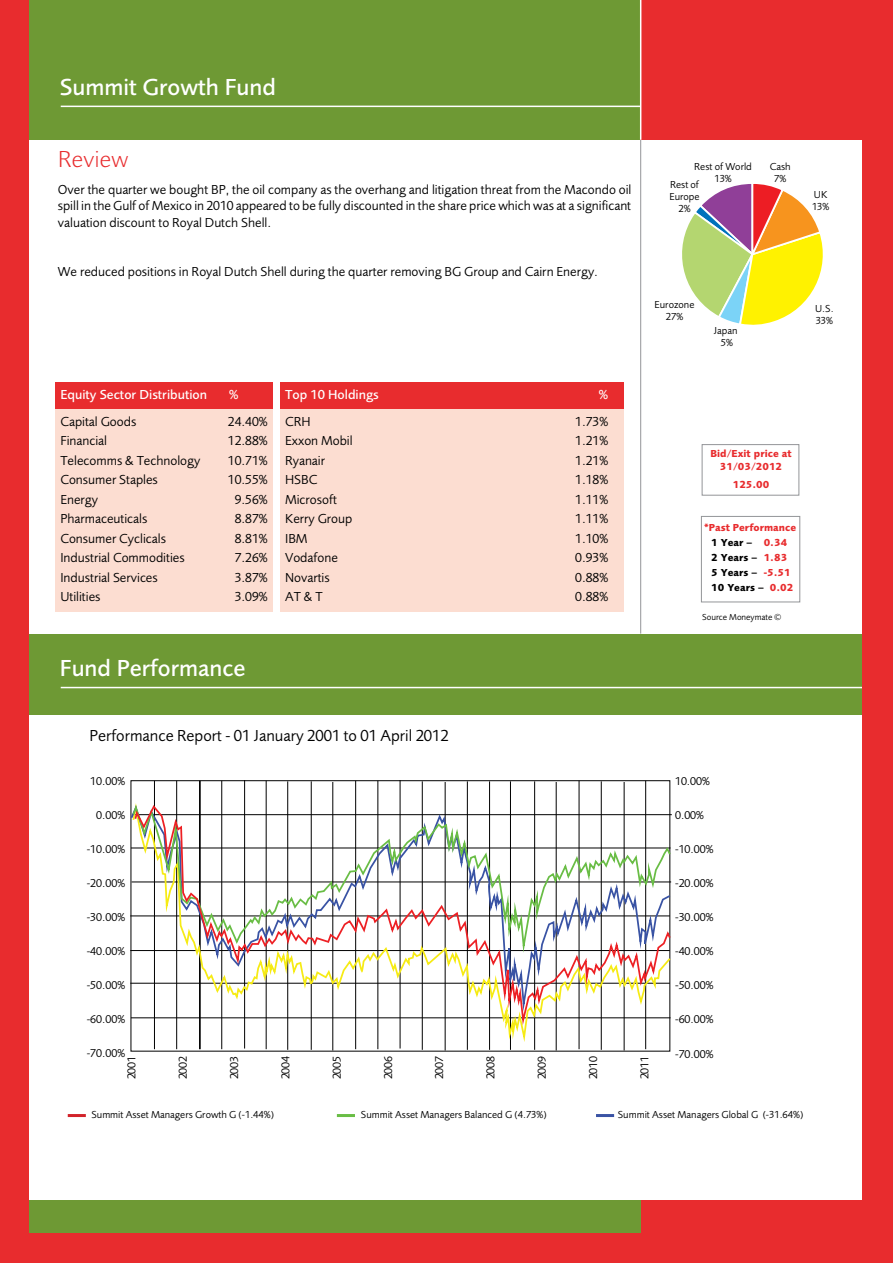
<style>
.page{position:relative;width:893px;height:1263px;background:#fff}
.page>*{position:absolute;margin:0;border:0;box-sizing:border-box;transform-origin:0 0}
.t1{font:500 24px "Foundry Sans";color:#fff}
.t2{font:300 24px "Foundry Sans";color:#e82c2e}
.t3{font:16.5px "Foundry Sans";color:#000}
.t4{font:13.5px/16.5px "Foundry Sans";color:#000;text-align:justify}
.t5{font:500 13.5px "Foundry Sans";color:#fff}
.t6{font:11.85px "Foundry Sans";color:#000}
.t7{font:10.5px/12px "Foundry Sans";color:#000;text-align:center}
.t8{font:700 10.5px/15px "Foundry Sans";color:#e82c2e;text-align:center}
.t9{font:9px "Foundry Sans";color:#000}
.s1{color:#000}
</style>
<div class="page">
<div style="left:0;top:1233px;width:876px;height:30px;background:#e82c2e"></div>
<div style="left:641px;top:1201px;width:236px;height:47px;background:#e82c2e"></div>
<div style="left:29px;top:1201px;width:612px;height:32px;background:#6e9934"></div>
<div style="left:29px;top:634px;width:833px;height:80px;background:#6e9934"></div>
<div style="left:29px;top:0;width:612px;height:140px;background:#6e9934"></div>
<hr style="left:61px;top:687px;width:801px;height:1px;background:#fff">
<hr style="left:61px;top:106px;width:580px;height:1px;background:#fff">
<div style="left:55px;top:383px;width:218px;height:26px;background:#e82c2e"></div>
<div style="left:55px;top:409px;width:218px;height:203px;background:#fcddd1"></div>
<div style="left:280px;top:383px;width:344px;height:26px;background:#e82c2e"></div>
<div style="left:280px;top:409px;width:344px;height:203px;background:#fcddd1"></div>
<div style="left:702px;top:444px;width:97px;height:52px;background:#fff;border:1px solid #939598"></div>
<div style="left:701px;top:516px;width:99px;height:86px;background:#fff;border:1px solid #939598"></div>
<hr style="left:640px;top:140px;width:1px;height:494px;background:#939598">
<div style="left:0;top:0;width:29px;height:1263px;background:#e82c2e"></div>
<svg style="left:682px;top:184px;width:141px;height:141px"></svg>
<div style="left:641px;top:0;width:247px;height:140px;background:#e82c2e"></div>
<div style="left:862px;top:0;width:31px;height:1263px;background:#e82c2e"></div>
<hr style="left:154px;top:781px;width:1px;height:268px;background:#000">
<hr style="left:176px;top:781px;width:1px;height:268px;background:#000">
<hr style="left:200px;top:781px;width:1px;height:268px;background:#000">
<hr style="left:199px;top:781px;width:1px;height:268px;background:#000">
<hr style="left:221px;top:781px;width:1px;height:268px;background:#000">
<hr style="left:244px;top:780px;width:1px;height:268px;background:#000">
<hr style="left:266px;top:781px;width:1px;height:268px;background:#000">
<hr style="left:287px;top:781px;width:1px;height:269px;background:#000">
<hr style="left:311px;top:781px;width:1px;height:269px;background:#000">
<hr style="left:333px;top:782px;width:1px;height:268px;background:#000">
<hr style="left:355px;top:781px;width:1px;height:268px;background:#000">
<hr style="left:378px;top:781px;width:1px;height:268px;background:#000">
<hr style="left:400px;top:780px;width:1px;height:268px;background:#000">
<hr style="left:422px;top:781px;width:1px;height:269px;background:#000">
<hr style="left:445px;top:782px;width:1px;height:268px;background:#000">
<hr style="left:467px;top:781px;width:1px;height:269px;background:#000">
<hr style="left:489px;top:781px;width:1px;height:269px;background:#000">
<hr style="left:510px;top:781px;width:1px;height:269px;background:#000">
<hr style="left:534px;top:781px;width:1px;height:269px;background:#000">
<hr style="left:556px;top:782px;width:1px;height:268px;background:#000">
<hr style="left:579px;top:781px;width:1px;height:268px;background:#000">
<hr style="left:601px;top:781px;width:1px;height:269px;background:#000">
<hr style="left:624px;top:782px;width:1px;height:268px;background:#000">
<hr style="left:645px;top:781px;width:1px;height:268px;background:#000">
<svg style="left:131px;top:798px;width:540px;height:249px"></svg>
<svg style="left:133px;top:803px;width:539px;height:227px"></svg>
<hr style="left:640px;top:0;width:1px;height:140px;background:#fff">
<hr style="left:68px;top:1114px;width:18px;height:3px;background:#d2232a">
<hr style="left:337px;top:1114px;width:18px;height:3px;background:#69bd45">
<hr style="left:596px;top:1114px;width:18px;height:3px;background:#3a53a4">
<h1 class="t1" style="left:60px;top:73px;width:218px">Summit Growth Fund</h1>
<h1 class="t2" style="left:58px;top:146px;width:72px">Review</h1>
<p class="t4" style="left:58px;top:181px;width:575px">Over the quarter we bought BP, the oil company as the overhang and litigation threat from the Macondo oil spill in the Gulf of Mexico in 2010 appeared to be fully discounted in the share price which was at a significant valuation discount to Royal Dutch Shell.</p>
<p class="t4" style="left:58px;top:264px;width:542px">We reduced positions in Royal Dutch Shell during the quarter removing BG Group and Cairn Energy.</p>
<p class="t5" style="left:60px;top:387px;width:148px">Equity Sector Distribution</p>
<p class="t5" style="left:229px;top:387px;width:11px">%</p>
<p class="t4" style="left:60px;top:413px;width:77px">Capital Goods</p>
<p class="t4" style="left:228px;top:413px;width:41px">24.40%</p>
<p class="t4" style="left:60px;top:433px;width:48px">Financial</p>
<p class="t4" style="left:228px;top:433px;width:41px">12.88%</p>
<p class="t4" style="left:60px;top:452px;width:142px">Telecomms &amp; Technology</p>
<p class="t4" style="left:228px;top:452px;width:41px">10.71%</p>
<p class="t4" style="left:60px;top:472px;width:99px">Consumer Staples</p>
<p class="t4" style="left:228px;top:472px;width:41px">10.55%</p>
<p class="t4" style="left:60px;top:491px;width:39px">Energy</p>
<p class="t4" style="left:235px;top:491px;width:34px">9.56%</p>
<p class="t4" style="left:60px;top:511px;width:89px">Pharmaceuticals</p>
<p class="t4" style="left:235px;top:511px;width:34px">8.87%</p>
<p class="t4" style="left:60px;top:530px;width:107px">Consumer Cyclicals</p>
<p class="t4" style="left:235px;top:530px;width:34px">8.81%</p>
<p class="t4" style="left:60px;top:550px;width:126px">Industrial Commodities</p>
<p class="t4" style="left:235px;top:550px;width:34px">7.26%</p>
<p class="t4" style="left:60px;top:569px;width:99px">Industrial Services</p>
<p class="t4" style="left:235px;top:569px;width:34px">3.87%</p>
<p class="t4" style="left:60px;top:589px;width:42px">Utilities</p>
<p class="t4" style="left:235px;top:589px;width:34px">3.09%</p>
<p class="t5" style="left:285px;top:387px;width:95px">Top 10 Holdings</p>
<p class="t5" style="left:599px;top:387px;width:11px">%</p>
<p class="t4" style="left:285px;top:413px;width:27px">CRH</p>
<p class="t4" style="left:575px;top:413px;width:34px">1.73%</p>
<p class="t4" style="left:285px;top:433px;width:69px">Exxon Mobil</p>
<p class="t4" style="left:575px;top:433px;width:34px">1.21%</p>
<p class="t4" style="left:285px;top:452px;width:42px">Ryanair</p>
<p class="t4" style="left:575px;top:452px;width:34px">1.21%</p>
<p class="t4" style="left:285px;top:472px;width:34px">HSBC</p>
<p class="t4" style="left:575px;top:472px;width:34px">1.18%</p>
<p class="t4" style="left:285px;top:491px;width:53px">Microsoft</p>
<p class="t4" style="left:575px;top:491px;width:34px">1.11%</p>
<p class="t4" style="left:285px;top:511px;width:69px">Kerry Group</p>
<p class="t4" style="left:575px;top:511px;width:34px">1.11%</p>
<p class="t4" style="left:285px;top:530px;width:24px">IBM</p>
<p class="t4" style="left:575px;top:530px;width:34px">1.10%</p>
<p class="t4" style="left:285px;top:550px;width:54px">Vodafone</p>
<p class="t4" style="left:575px;top:550px;width:34px">0.93%</p>
<p class="t4" style="left:285px;top:569px;width:46px">Novartis</p>
<p class="t4" style="left:575px;top:569px;width:34px">0.88%</p>
<p class="t4" style="left:285px;top:589px;width:39px">AT &amp; T</p>
<p class="t4" style="left:575px;top:589px;width:34px">0.88%</p>
<h1 class="t1" style="left:60px;top:654px;width:187px">Fund Performance</h1>
<p class="t7" style="left:694px;top:160px;width:59px">Rest of World<br>13%</p>
<p class="t7" style="left:669px;top:178px;width:32px">Rest of<br>Europe<br>2%</p>
<p class="t7" style="left:770px;top:160px;width:23px">Cash<br>7%</p>
<p class="t7" style="left:812px;top:189px;width:19px;text-align:left">UK<br>13%</p>
<p class="t7" style="left:655px;top:298px;width:41px">Eurozone<br>27%</p>
<p class="t7" style="left:714px;top:325px;width:25px">Japan<br>5%</p>
<p class="t7" style="left:815px;top:303px;width:20px;text-align:left">U.S.<br>33%</p>
<p class="t8" style="left:710px;top:446px;width:83px;line-height:13.5px">Bid/Exit price at<br>31/03/2012</p>
<p class="t8" style="left:733px;top:477px;width:38px">125.00</p>
<p class="t8" style="left:704px;top:520px;width:93px">*Past Performance<br><span class="s1">1 Year –</span> 0.34<br><span class="s1">2 Years –</span> 1.83<br><span class="s1">5 Years –</span> -5.51<br><span class="s1">10 Years –</span> 0.02</p>
<p class="t9" style="left:702px;top:612px;width:80px">Source Moneymate ©</p>
<p class="t3" style="left:90px;top:727px;width:361px">Performance Report - 01 January 2001 to 01 April 2012</p>
<p class="t6" style="left:90px;top:774px;width:36px">10.00%</p>
<p class="t6" style="left:96px;top:808px;width:30px">0.00%</p>
<p class="t6" style="left:87px;top:842px;width:40px">-10.00%</p>
<p class="t6" style="left:87px;top:876px;width:40px">-20.00%</p>
<p class="t6" style="left:87px;top:910px;width:40px">-30.00%</p>
<p class="t6" style="left:87px;top:944px;width:40px">-40.00%</p>
<p class="t6" style="left:87px;top:978px;width:40px">-50.00%</p>
<p class="t6" style="left:87px;top:1012px;width:40px">-60.00%</p>
<p class="t6" style="left:87px;top:1046px;width:40px">-70.00%</p>
<p class="t6" style="left:675px;top:775px;width:36px">10.00%</p>
<p class="t6" style="left:675px;top:809px;width:30px">0.00%</p>
<p class="t6" style="left:675px;top:843px;width:40px">-10.00%</p>
<p class="t6" style="left:675px;top:877px;width:40px">-20.00%</p>
<p class="t6" style="left:675px;top:911px;width:40px">-30.00%</p>
<p class="t6" style="left:675px;top:945px;width:40px">-40.00%</p>
<p class="t6" style="left:675px;top:979px;width:40px">-50.00%</p>
<p class="t6" style="left:675px;top:1013px;width:40px">-60.00%</p>
<p class="t6" style="left:675px;top:1047px;width:40px">-70.00%</p>
<p class="t6" style="left:125px;top:1079px;width:25px;rotate:-90deg">2001</p>
<p class="t6" style="left:176px;top:1079px;width:25px;rotate:-90deg">2002</p>
<p class="t6" style="left:228px;top:1079px;width:25px;rotate:-90deg">2003</p>
<p class="t6" style="left:279px;top:1079px;width:25px;rotate:-90deg">2004</p>
<p class="t6" style="left:330px;top:1079px;width:25px;rotate:-90deg">2005</p>
<p class="t6" style="left:382px;top:1079px;width:25px;rotate:-90deg">2006</p>
<p class="t6" style="left:433px;top:1079px;width:25px;rotate:-90deg">2007</p>
<p class="t6" style="left:484px;top:1079px;width:25px;rotate:-90deg">2008</p>
<p class="t6" style="left:535px;top:1079px;width:25px;rotate:-90deg">2009</p>
<p class="t6" style="left:587px;top:1079px;width:25px;rotate:-90deg">2010</p>
<p class="t6" style="left:638px;top:1079px;width:25px;rotate:-90deg">2011</p>
<p class="t7" style="left:91px;top:1109px;width:184px">Summit Asset Managers Growth G (-1.44%)</p>
<p class="t7" style="left:361px;top:1109px;width:187px">Summit Asset Managers Balanced G (4.73%)</p>
<p class="t7" style="left:618px;top:1109px;width:187px">Summit Asset Managers Global G (-31.64%)</p>
</div>
